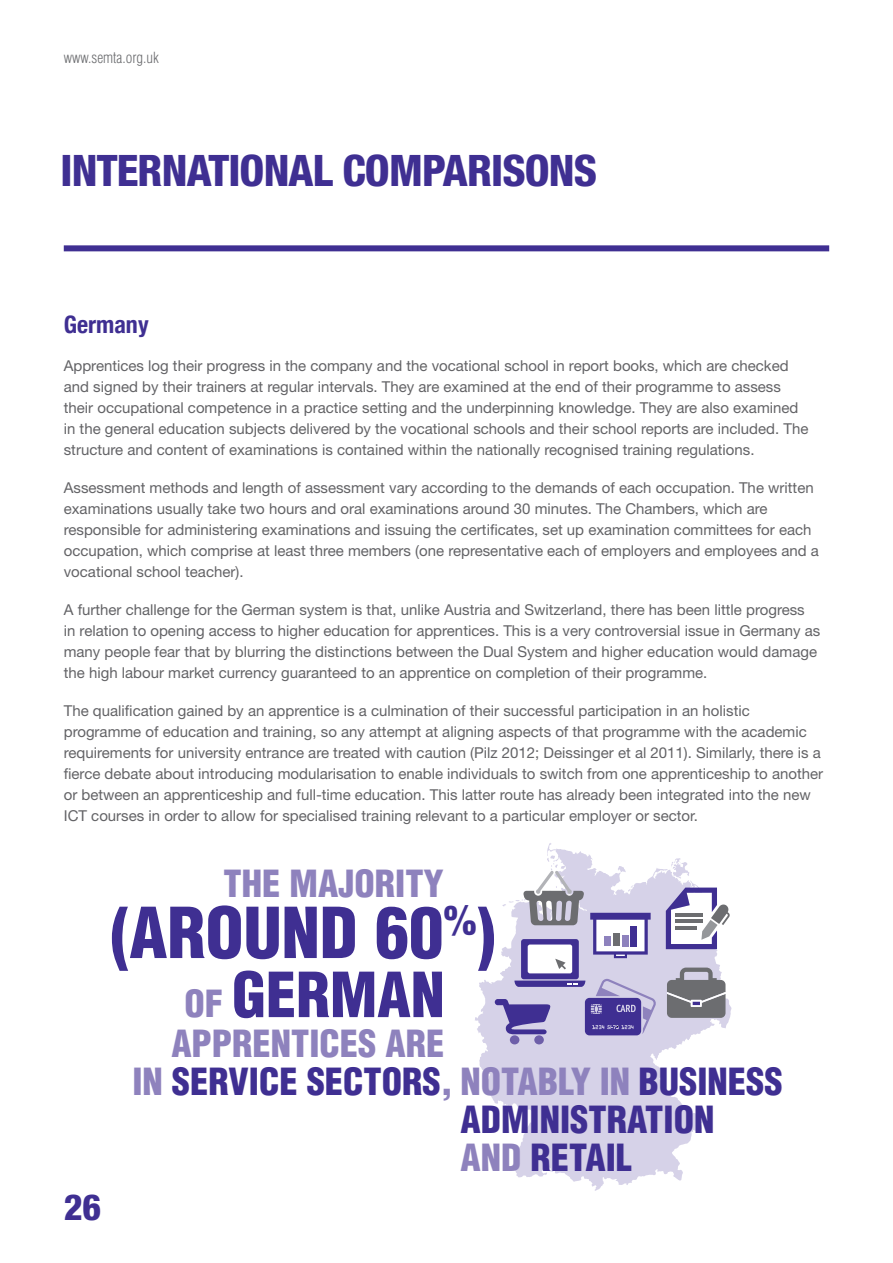
<style>
.page{position:relative;width:893px;height:1263px;background:#fff}
.page>*{position:absolute;margin:0;border:0;box-sizing:border-box;transform-origin:0 0}
.t1{font:900 condensed 68.55px "Helvetica";color:#3f2f92}
.t2{font:900 condensed 60.6px "Helvetica";color:#3f2f92}
.t3{font:800 condensed 43.5px "Helvetica Neue";letter-spacing:-.02em;color:#3f2f92}
.t4{font:900 condensed 36.45px/37.8px "Helvetica";color:#8e82bd}
.t5{font:900 condensed 36.45px/37.8px "Helvetica";color:#3f2f92}
.t6{font:800 condensed 36px "Helvetica Neue";color:#3f2f92}
.Body_copy{font:700 condensed 24px "Helvetica Neue";color:#3f2f92}
.Body_copy-2{font:15px/21px "Helvetica Neue LT";color:#636366}
.t7{font:300 condensed 15px "Helvetica";color:#6c6d70}
.s1{font-size:36.45px;color:#8e82bd}
.s2{color:#3f2f92}
.s3{color:#8e82bd}
</style>
<div class="page">
<div style="left:64px;top:245px;width:765px;height:6px;background:#3f2f92"></div>
<svg style="left:475px;top:843px;width:256px;height:348px;fill:#d6d2e8"></svg>
<svg style="left:618px;top:866px;width:8px;height:6px"></svg>
<svg style="left:628px;top:885px;width:6px;height:6px"></svg>
<div style="left:510px;top:1035px;width:9px;height:9px;background:#6e5fa9;border-radius:50%"></div>
<div style="left:534px;top:1035px;width:10px;height:9px;background:#6e5fa9;border-radius:50%"></div>
<svg style="left:666px;top:858px;width:64px;height:91px"></svg>
<hr style="left:675px;top:913px;width:28px;height:3px;background:#6c6d70">
<hr style="left:675px;top:919px;width:28px;height:4px;background:#6c6d70">
<hr style="left:675px;top:926px;width:22px;height:3px;background:#6c6d70">
<svg style="left:590px;top:913px;width:61px;height:45px"></svg>
<div style="left:604px;top:936px;width:6px;height:10px;background:#8e82bd"></div>
<div style="left:613px;top:933px;width:6px;height:13px;background:#6c6d70"></div>
<div style="left:622px;top:935px;width:6px;height:11px;background:#8e82bd"></div>
<div style="left:631px;top:926px;width:6px;height:20px;background:#3f2f92"></div>
<svg style="left:667px;top:967px;width:58px;height:51px;background:#88888f"></svg>
<div style="left:521px;top:939px;width:58px;height:40px;background:#3f2f92;border-radius:3px"></div>
<div style="left:528px;top:944px;width:44px;height:29px;background:#fff;border-radius:2px"></div>
<svg style="left:555px;top:959px;width:11px;height:10px"></svg>
<svg style="left:495px;top:979px;width:162px;height:56px;background:#9a91c5"></svg>
<svg style="left:502px;top:855px;width:82px;height:70px"></svg>
<p class="t7" style="left:64px;top:49px;width:97px">www.semta.org.uk</p>
<p class="t3" style="left:61px;top:143px;width:538px">INTERNATIONAL COMPARISONS</p>
<p class="Body_copy" style="left:64px;top:310px;width:87px">Germany</p>
<p class="Body_copy-2" style="left:64px;top:355px;width:746px">Apprentices log their progress in the company and the vocational school in report books, which are checked and signed by their trainers at regular intervals. They are examined at the end of their programme to assess their occupational competence in a practice setting and the underpinning knowledge. They are also examined in the general education subjects delivered by the vocational schools and their school reports are included. The structure and content of examinations is contained within the nationally recognised training regulations.</p>
<p class="Body_copy-2" style="left:64px;top:477px;width:757px">Assessment methods and length of assessment vary according to the demands of each occupation. The written examinations usually take two hours and oral examinations around 30 minutes. The Chambers, which are responsible for administering examinations and issuing the certificates, set up examination committees for each occupation, which comprise at least three members (one representative each of employers and employees and a vocational school teacher).</p>
<p class="Body_copy-2" style="left:64px;top:599px;width:758px">A further challenge for the German system is that, unlike Austria and Switzerland, there has been little progress<br>in relation to opening access to higher education for apprentices. This is a very controversial issue in Germany as many people fear that by blurring the distinctions between the Dual System and higher education would damage the high labour market currency guaranteed to an apprentice on completion of their programme.</p>
<p class="Body_copy-2" style="left:64px;top:700px;width:761px">The qualification gained by an apprentice is a culmination of their successful participation in an holistic programme of education and training, so any attempt at aligning aspects of that programme with the academic requirements for university entrance are treated with caution (Pilz 2012; Deissinger et al 2011). Similarly, there is a fierce debate about introducing modularisation to enable individuals to switch from one apprenticeship to another or between an apprenticeship and full-time education. This latter route has already been integrated into the new ICT courses in order to allow for specialised training relevant to a particular employer or sector.</p>
<p class="t4" style="left:224px;top:864px;width:222px">THE MAJORITY</p>
<p class="t1" style="left:110px;top:890px;width:387px">(AROUND 60<sup>%</sup>)</p>
<p class="t2" style="left:185px;top:957px;width:262px"><span class="s1">OF</span> GERMAN</p>
<p class="t4" style="left:132px;top:1024px;width:652px;text-indent:39px">APPRENTICES ARE<br>IN <span class="s2">SERVICE SECTORS</span>, NOTABLY IN <span class="s2">BUSINESS</span></p>
<p class="t6" style="left:64px;top:1185px;width:39px">26</p>
<p class="t5" style="left:460px;top:1100px;width:255px">ADMINISTRATION<br><span class="s3">AND</span> RETAIL</p>
</div>
